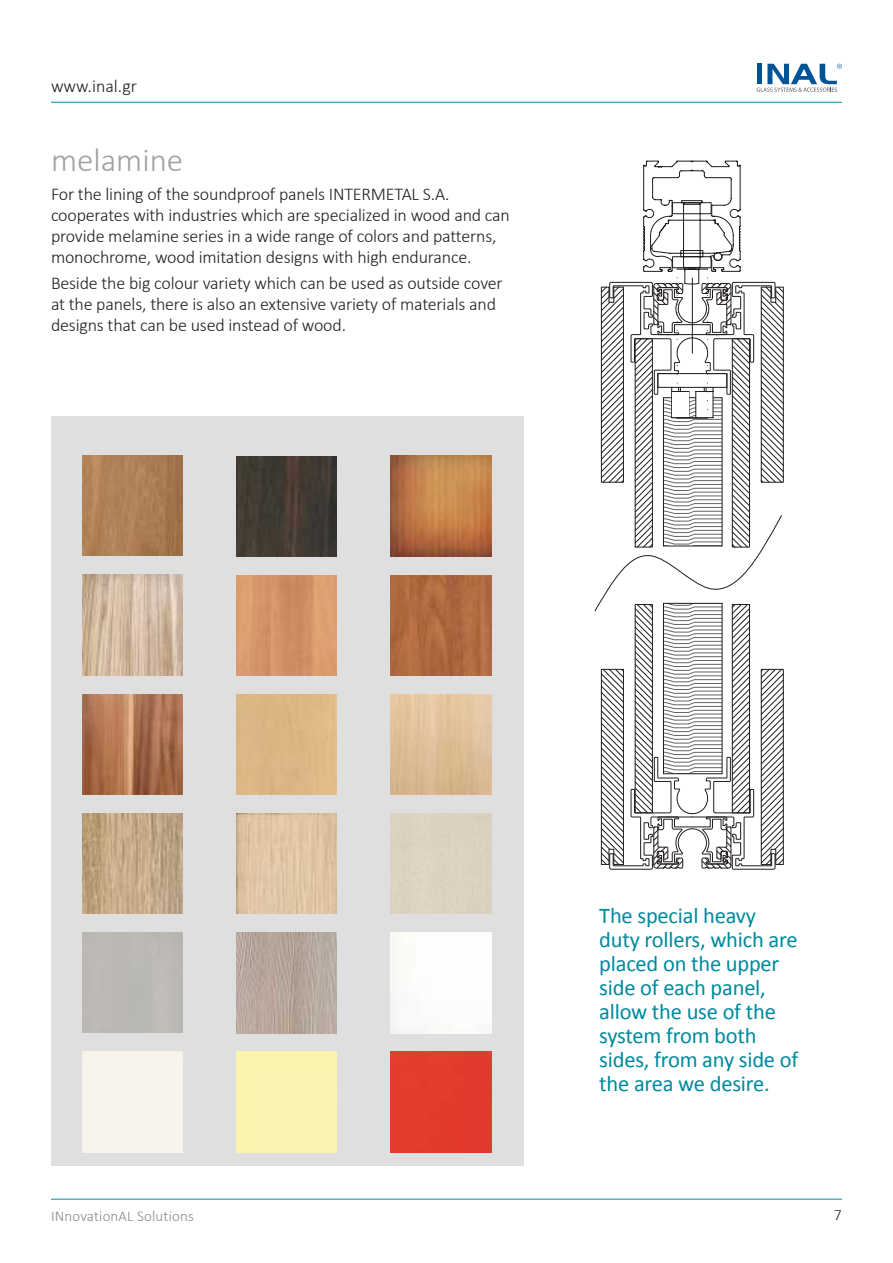
<style>
.page{position:relative;width:893px;height:1263px;background:#fff}
.page>*{position:absolute;margin:0;border:0;box-sizing:border-box;transform-origin:0 0}
.t1{font:300 33px "Calibri";color:#a0a1a3}
.t2{font:22.5px/24px "Calibri";letter-spacing:-.01em;color:#008a9d}
.t3{font:300 18px/21px "Calibri";letter-spacing:-.01em;color:#241f1f}
.t4{font:300 15.75px "Calibri";color:#241f1f}
.t5{font:300 15px "Calibri";letter-spacing:.01em;color:#89898b}
</style>
<div class="page">
<hr style="left:51px;top:102px;width:791px;height:1px;background:#008a9d">
<hr style="left:51px;top:1199px;width:791px;height:1px;background:#008a9d">
<svg style="left:757px;top:64px;width:85px;height:28px"></svg>
<div style="left:51px;top:417px;width:472px;height:749px;background:#e0dfdf"></div>
<img style="left:82px;top:813px;width:101px;height:101px">
<div style="left:82px;top:1052px;width:101px;height:100px;background:#f8f4eb"></div>
<img style="left:82px;top:694px;width:101px;height:100px">
<img style="left:82px;top:455px;width:101px;height:101px">
<img style="left:82px;top:574px;width:101px;height:101px">
<div style="left:391px;top:813px;width:100px;height:101px;background:#dbd2c1"></div>
<div style="left:391px;top:1052px;width:100px;height:100px;background:#e33d2d"></div>
<div style="left:391px;top:933px;width:100px;height:100px;background:#fdfdfb"></div>
<img style="left:391px;top:694px;width:100px;height:101px">
<img style="left:391px;top:456px;width:100px;height:100px">
<img style="left:391px;top:575px;width:100px;height:100px">
<div style="left:236px;top:1052px;width:101px;height:100px;background:#fbf3b2"></div>
<img style="left:236px;top:814px;width:101px;height:100px">
<img style="left:236px;top:456px;width:101px;height:100px">
<div style="left:236px;top:694px;width:101px;height:101px;background:#ddb786"></div>
<img style="left:236px;top:933px;width:101px;height:100px">
<svg style="left:600px;top:160px;width:184px;height:710px"></svg>
<hr style="left:658px;top:387px;width:69px;height:1px;background:#241f1f">
<div style="left:672px;top:392px;width:16px;height:24px;background:#fff"></div>
<p class="t3" style="left:51px;top:77px;width:88px">www.inal.gr</p>
<h1 class="t1" style="left:51px;top:148px;width:134px">melamine</h1>
<p class="t3" style="left:51px;top:184px;width:460px">For the lining of the soundproof panels INTERMETAL S.A. cooperates with industries which are specialized in wood and can provide melamine series in a wide range of colors and patterns, monochrome, wood imitation designs with high endurance.</p>
<p class="t3" style="left:51px;top:272px;width:453px">Beside the big colour variety which can be used as outside cover at the panels, there is also an extensive variety of materials and designs that can be used instead of wood.</p>
<p class="t5" style="left:51px;top:1210px;width:144px">INnovationAL Solutions</p>
<p class="t2" style="left:599px;top:905px;width:201px">The special heavy duty rollers, which are placed on the upper side of each panel, allow the use of the system from both sides, from any side of the area we desire.</p>
<p class="t4" style="left:834px;top:1210px;width:9px">7</p>
</div>
